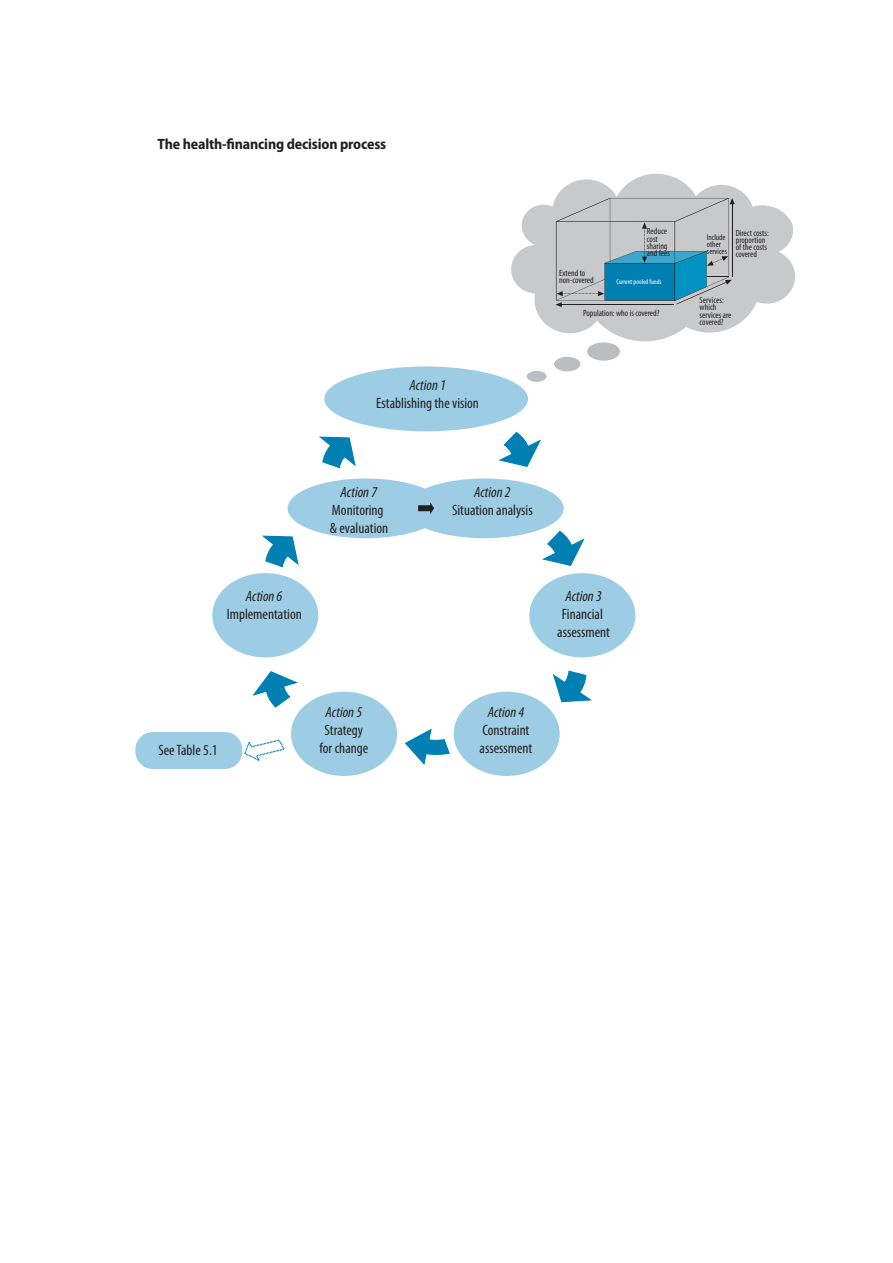
<style>
.page{position:relative;width:893px;height:1263px;background:#fff}
.page>*{position:absolute;margin:0;border:0;box-sizing:border-box;transform-origin:0 0}
.t1{font:condensed 15px/18px "Myriad Pro";color:#231f20}
.t2{font:italic condensed 15px "Myriad Pro";color:#231f20}
.t3{font:700 semi-condensed 15px "Myriad Pro";letter-spacing:-.01em;color:#231f20}
.t4{font:condensed 9px/7.4px "Myriad Pro";color:#231f20}
.t5{font:condensed 8.4px/7.4px "Myriad Pro";color:#231f20}
.t6{font:condensed 7.05px "Myriad Pro";color:#fff}
</style>
<div class="page">
<div style="left:324px;top:366px;width:204px;height:65px;background:#9dcde4;border-radius:50%"></div>
<div style="left:288px;top:478px;width:156px;height:60px;background:#9dcde4;border-radius:50%"></div>
<div style="left:405px;top:478px;width:159px;height:60px;background:#9dcde4;border-radius:50%"></div>
<svg style="left:418px;top:502px;width:16px;height:12px"></svg>
<div style="left:454px;top:692px;width:106px;height:84px;background:#9dcde4;border-radius:50%"></div>
<div style="left:291px;top:692px;width:106px;height:84px;background:#9dcde4;border-radius:50%"></div>
<div style="left:212px;top:573px;width:106px;height:84px;background:#9dcde4;border-radius:50%"></div>
<div style="left:529px;top:573px;width:106px;height:84px;background:#9dcde4;border-radius:50%"></div>
<svg style="left:542px;top:531px;width:43px;height:35px"></svg>
<svg style="left:553px;top:670px;width:39px;height:32px"></svg>
<svg style="left:405px;top:728px;width:45px;height:37px"></svg>
<svg style="left:252px;top:671px;width:46px;height:37px"></svg>
<svg style="left:262px;top:536px;width:37px;height:31px"></svg>
<div style="left:554px;top:357px;width:26px;height:14px;background:#bcbdc0;border-radius:50%"></div>
<div style="left:527px;top:371px;width:19px;height:11px;background:#bcbdc0;border-radius:50%"></div>
<div style="left:135px;top:732px;width:107px;height:37px;background:#9dcde4;border-radius:18px"></div>
<svg style="left:244px;top:740px;width:40px;height:20px"></svg>
<svg style="left:498px;top:432px;width:43px;height:35px"></svg>
<svg style="left:319px;top:437px;width:37px;height:31px"></svg>
<svg style="left:511px;top:174px;width:284px;height:167px;fill:#c8c9cb"></svg>
<div style="left:587px;top:342px;width:33px;height:19px;background:#bcbdc0;border-radius:50%"></div>
<svg style="left:555px;top:198px;width:180px;height:109px;background:#97b4c0"></svg>
<p class="t3" style="left:157px;top:134px;width:230px">The health-financing decision process</p>
<p class="t2" style="left:409px;top:376px;width:38px">Action 1</p>
<p class="t1" style="left:376px;top:394px;width:104px">Establishing the vision</p>
<p class="t4" style="left:647px;top:228px;width:25px">Reduce cost sharing and fees</p>
<p class="t4" style="left:559px;top:269px;width:36px">Extend to non-covered</p>
<p class="t6" style="left:617px;top:278px;width:47px">Current pooled funds</p>
<p class="t4" style="left:583px;top:309px;width:78px">Population: who is covered?</p>
<p class="t5" style="left:707px;top:233px;width:22px">Include other services</p>
<p class="t4" style="left:736px;top:229px;width:35px">Direct costs: proportion of the costs covered</p>
<p class="t4" style="left:700px;top:296px;width:33px">Services: which services are covered?</p>
<p class="t2" style="left:246px;top:587px;width:38px">Action 6</p>
<p class="t1" style="left:227px;top:605px;width:77px">Implementation</p>
<p class="t2" style="left:341px;top:483px;width:38px">Action 7</p>
<p class="t1" style="left:330px;top:501px;width:60px">Monitoring &amp; evaluation</p>
<p class="t1" style="left:158px;top:741px;width:61px">See Table 5.1</p>
<p class="t2" style="left:326px;top:703px;width:38px">Action 5</p>
<p class="t1" style="left:319px;top:721px;width:50px;text-align:center">Strategy for change</p>
<p class="t2" style="left:474px;top:483px;width:38px">Action 2</p>
<p class="t1" style="left:452px;top:501px;width:82px">Situation analysis</p>
<p class="t2" style="left:565px;top:587px;width:38px">Action 3</p>
<p class="t1" style="left:557px;top:605px;width:54px;text-align:center">Financial assessment</p>
<p class="t2" style="left:488px;top:703px;width:38px">Action 4</p>
<p class="t1" style="left:480px;top:721px;width:54px">Constraint assessment</p>
</div>
